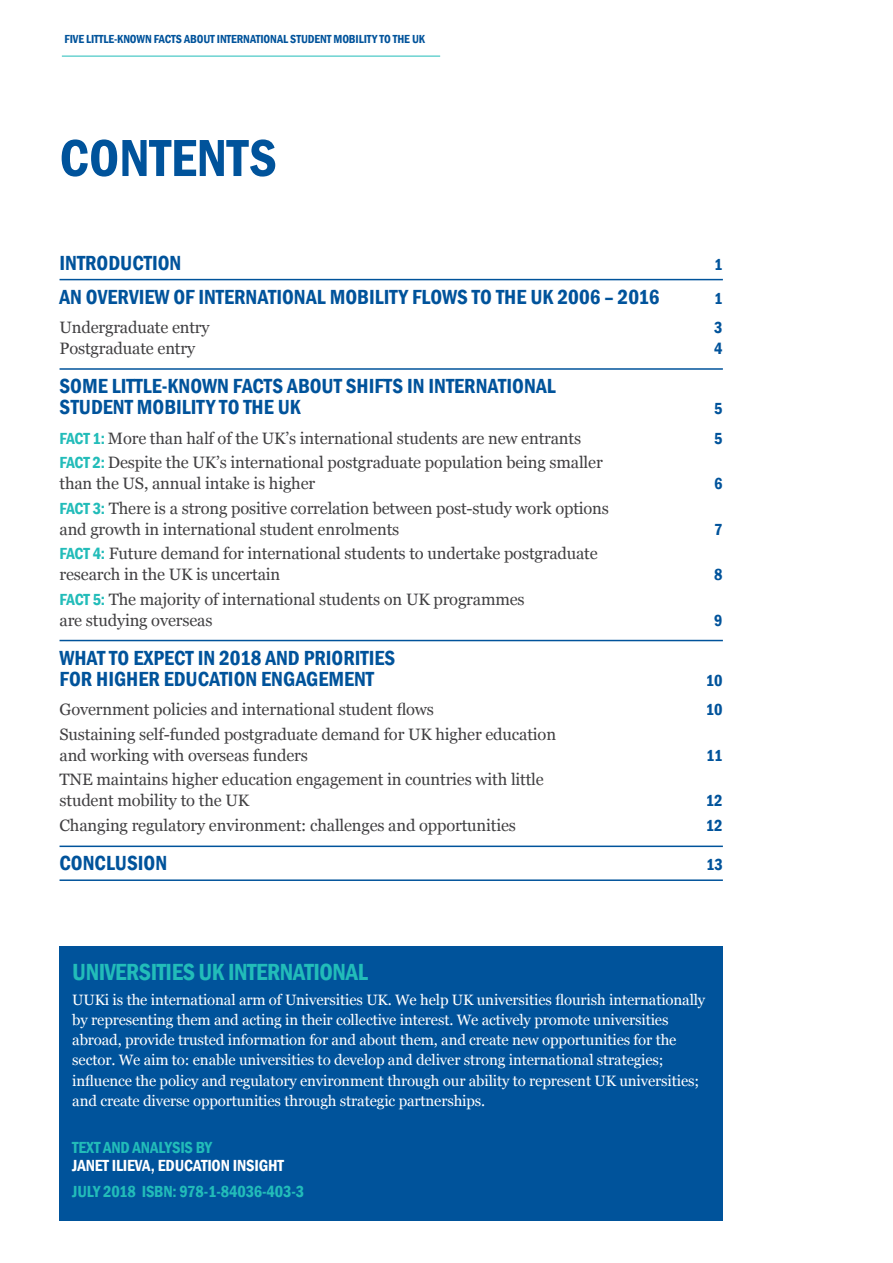
<style>
.page{position:relative;width:893px;height:1263px;background:#fff}
.page>*{position:absolute;margin:0;border:0;box-sizing:border-box;transform-origin:0 0}
.t1{font:600 condensed 54px "Franklin Gothic";color:#00539b}
.t2{font:600 condensed 24px "Franklin Gothic";letter-spacing:-.02em;color:#22bcb9}
.t3{font:600 condensed 21px/21px "Franklin Gothic";color:#00539b}
.t4{font:16.5px/21px "Georgia";letter-spacing:-.01em;color:#414042}
.t5{font:600 condensed 16.5px "Franklin Gothic";letter-spacing:-.01em;color:#22bcb9}
.t6{font:600 condensed 16.5px "Franklin Gothic";letter-spacing:-.01em;color:#fff}
.t7{font:600 condensed 16.5px "Franklin Gothic";letter-spacing:-.01em;color:#00539b}
.t8{font:15px/20.2px "Georgia";letter-spacing:-.01em;color:#fff}
.t9{font:600 condensed 12px "Franklin Gothic";letter-spacing:-.01em;color:#00539b}
.s1{font-family:"Franklin Gothic";font-weight:600;font-stretch:condensed;color:#22bcb9}
</style>
<div class="page">
<hr style="left:62px;top:56px;width:378px;height:1px;background:#22bcb9">
<div style="left:60px;top:946px;width:663px;height:274px;background:#00539b"></div>
<hr style="left:60px;top:279px;width:663px;height:1px;background:#00539b">
<hr style="left:60px;top:368px;width:663px;height:2px;background:#00539b">
<hr style="left:60px;top:640px;width:663px;height:1px;background:#00539b">
<hr style="left:60px;top:845px;width:663px;height:2px;background:#00539b">
<hr style="left:60px;top:879px;width:663px;height:2px;background:#00539b">
<p class="t9" style="left:65px;top:31px;width:362px">FIVE LITTLE-KNOWN FACTS ABOUT INTERNATIONAL STUDENT MOBILITY TO THE UK</p>
<h1 class="t1" style="left:60px;top:122px;width:219px">CONTENTS</h1>
<p class="t3" style="left:60px;top:252px;width:123px">INTRODUCTION</p>
<p class="t7" style="left:714px;top:253px;width:10px">1</p>
<p class="t3" style="left:60px;top:286px;width:601px">AN OVERVIEW OF INTERNATIONAL MOBILITY FLOWS TO THE UK 2006 – 2016</p>
<p class="t7" style="left:714px;top:287px;width:10px">1</p>
<p class="t4" style="left:60px;top:316px;width:152px">Undergraduate entry</p>
<p class="t7" style="left:714px;top:317px;width:10px">3</p>
<p class="t4" style="left:60px;top:337px;width:137px">Postgraduate entry</p>
<p class="t7" style="left:714px;top:338px;width:10px">4</p>
<p class="t3" style="left:60px;top:375px;width:498px">SOME LITTLE-KNOWN FACTS ABOUT SHIFTS IN INTERNATIONAL<br>STUDENT MOBILITY TO THE UK</p>
<p class="t7" style="left:714px;top:398px;width:10px">5</p>
<p class="t4" style="left:60px;top:427px;width:523px"><span class="s1">FACT 1:</span> More than half of the UK’s international students are new entrants</p>
<p class="t7" style="left:714px;top:427px;width:10px">5</p>
<p class="t4" style="left:60px;top:451px;width:545px"><span class="s1">FACT 2:</span> Despite the UK’s international postgraduate population being smaller than the US, annual intake is higher</p>
<p class="t7" style="left:714px;top:473px;width:10px">6</p>
<p class="t4" style="left:60px;top:497px;width:551px"><span class="s1">FACT 3:</span> There is a strong positive correlation between post-study work options and growth in international student enrolments</p>
<p class="t4" style="left:60px;top:542px;width:540px"><span class="s1">FACT 4:</span> Future demand for international students to undertake postgraduate research in the UK is uncertain</p>
<p class="t4" style="left:60px;top:588px;width:467px"><span class="s1">FACT 5:</span> The majority of international students on UK programmes are studying overseas</p>
<p class="t3" style="left:60px;top:647px;width:337px">WHAT TO EXPECT IN 2018 AND PRIORITIES<br>FOR HIGHER EDUCATION ENGAGEMENT</p>
<p class="t7" style="left:714px;top:518px;width:10px">7</p>
<p class="t7" style="left:714px;top:564px;width:10px">8</p>
<p class="t7" style="left:714px;top:609px;width:10px">9</p>
<p class="t7" style="left:706px;top:669px;width:18px">10</p>
<p class="t4" style="left:60px;top:698px;width:376px">Government policies and international student flows</p>
<p class="t7" style="left:706px;top:699px;width:18px">10</p>
<p class="t4" style="left:60px;top:723px;width:498px">Sustaining self-funded postgraduate demand for UK higher education and working with overseas funders</p>
<p class="t7" style="left:706px;top:744px;width:18px">11</p>
<p class="t4" style="left:60px;top:768px;width:486px">TNE maintains higher education engagement in countries with little student mobility to the UK</p>
<p class="t7" style="left:706px;top:790px;width:18px">12</p>
<p class="t4" style="left:60px;top:814px;width:458px">Changing regulatory environment: challenges and opportunities</p>
<p class="t7" style="left:706px;top:815px;width:18px">12</p>
<p class="t3" style="left:60px;top:853px;width:109px">CONCLUSION</p>
<p class="t7" style="left:706px;top:854px;width:18px">13</p>
<h2 class="t2" style="left:72px;top:956px;width:297px">UNIVERSITIES UK INTERNATIONAL</h2>
<p class="t8" style="left:72px;top:988px;width:634px">UUKi is the international arm of Universities UK. We help UK universities flourish internationally by representing them and acting in their collective interest. We actively promote universities abroad, provide trusted information for and about them, and create new opportunities for the sector. We aim to: enable universities to develop and deliver strong international strategies; influence the policy and regulatory environment through our ability to represent UK universities; and create diverse opportunities through strategic partnerships.</p>
<p class="t5" style="left:72px;top:1136px;width:141px">TEXT AND ANALYSIS BY</p>
<p class="t6" style="left:72px;top:1154px;width:213px">JANET ILIEVA, EDUCATION INSIGHT</p>
<p class="t5" style="left:72px;top:1180px;width:233px">JU LY 2018 ISBN: 978-1-84036-403-3</p>
</div>
